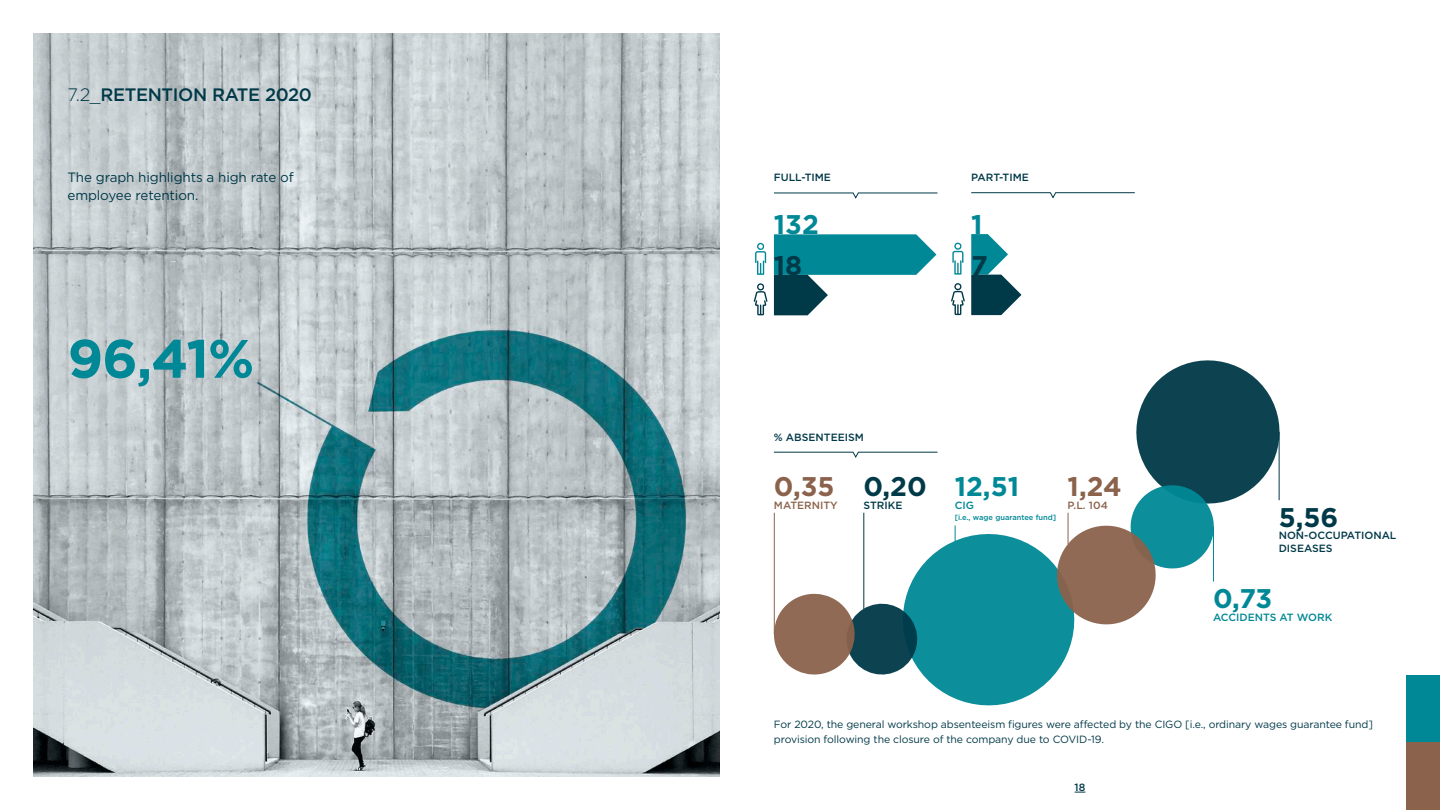
<style>
.page{position:relative;width:1440px;height:810px;background:#fff}
.page>*{position:absolute;margin:0;border:0;box-sizing:border-box;transform-origin:0 0}
.t1{font:700 54px "Gotham HTF";color:#008896}
.t2{font:700 27px "Gotham HTF";color:#008896}
.t3{font:700 27px "Gotham HTF";color:#003948}
.t4{font:700 27px "Gotham HTF";color:#8b624b}
.t5{font:500 18px "Gotham HTF";letter-spacing:-.02em;color:#003948}
.t6{font:13.5px/18px "Gotham HTF";letter-spacing:-.01em;color:#003948}
.t7{font:10.5px/15px "Gotham HTF";letter-spacing:-.01em;color:#003948}
.t8{font:500 10.5px/12.6px "Gotham HTF";color:#003948}
.t9{font:500 10.5px "Gotham HTF";color:#008896}
.t10{font:500 10.5px "Gotham HTF";color:#8b624b}
.t11{font:500 7.5px "Gotham HTF";color:#008896}
.s1{font-weight:300}
</style>
<div class="page">
<img style="left:34px;top:34px;width:686px;height:742px">
<svg style="left:774px;top:234px;width:162px;height:81px"></svg>
<svg style="left:754px;top:283px;width:14px;height:32px"></svg>
<svg style="left:755px;top:243px;width:11px;height:32px"></svg>
<svg style="left:774px;top:192px;width:164px;height:7px"></svg>
<svg style="left:971px;top:234px;width:50px;height:81px"></svg>
<svg style="left:951px;top:283px;width:14px;height:32px"></svg>
<svg style="left:952px;top:242px;width:11px;height:33px"></svg>
<svg style="left:971px;top:192px;width:164px;height:7px"></svg>
<svg style="left:773px;top:360px;width:507px;height:346px"></svg>
<div style="left:1406px;top:675px;width:34px;height:67px;background:#008896"></div>
<div style="left:1406px;top:742px;width:34px;height:68px;background:#8b624b"></div>
<h3 class="t5" style="left:68px;top:85px;width:246px"><span class="s1">7.2_</span>RETENTION RATE 2020</h3>
<p class="t6" style="left:68px;top:168px;width:228px">The graph highlights a high rate of employee retention.</p>
<h1 class="t1" style="left:68px;top:327px;width:188px">96,41%</h1>
<p class="t8" style="left:774px;top:171px;width:59px">FULL-TIME</p>
<p class="t8" style="left:971px;top:171px;width:59px">PART-TIME</p>
<h2 class="t2" style="left:774px;top:209px;width:46px">132</h2>
<h2 class="t3" style="left:774px;top:250px;width:30px">18</h2>
<h2 class="t2" style="left:971px;top:209px;width:13px">1</h2>
<h2 class="t3" style="left:971px;top:249px;width:18px">7</h2>
<p class="t8" style="left:774px;top:431px;width:92px">% ABSENTEEISM</p>
<h2 class="t4" style="left:774px;top:471px;width:62px">0,35</h2>
<p class="t10" style="left:774px;top:499px;width:65px">MATERNITY</p>
<h2 class="t3" style="left:863px;top:471px;width:65px">0,20</h2>
<p class="t8" style="left:863px;top:499px;width:40px">STRIKE</p>
<h2 class="t2" style="left:955px;top:471px;width:66px">12,51</h2>
<p class="t9" style="left:955px;top:499px;width:21px">CIG</p>
<p class="t11" style="left:955px;top:513px;width:103px">[i.e., wage guarantee fund]</p>
<h2 class="t4" style="left:1068px;top:471px;width:56px">1,24</h2>
<p class="t10" style="left:1068px;top:499px;width:42px">P.L. 104</p>
<h2 class="t3" style="left:1279px;top:502px;width:61px">5,56</h2>
<p class="t8" style="left:1279px;top:529px;width:119px">NON-OCCUPATIONAL<br>DISEASES</p>
<h2 class="t2" style="left:1213px;top:583px;width:61px">0,73</h2>
<p class="t9" style="left:1213px;top:611px;width:121px">ACCIDENTS AT WORK</p>
<p class="t7" style="left:774px;top:716px;width:601px">For 2020, the general workshop absenteeism figures were affected by the CIGO [i.e., ordinary wages guarantee fund] provision following the closure of the company due to COVID-19.</p>
<p class="t8" style="left:1075px;top:780px;width:12px">18</p>
</div>
